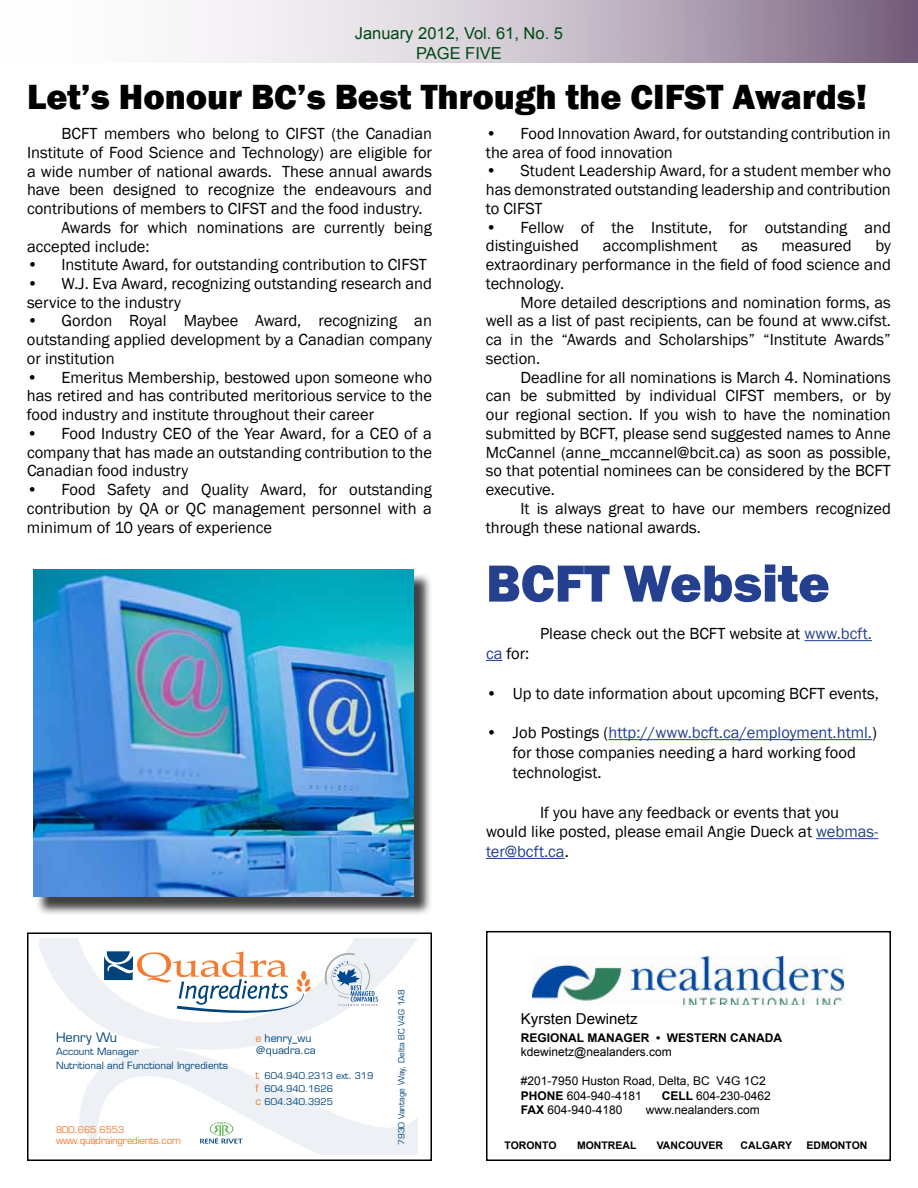
<style>
.page{position:relative;width:918px;height:1188px;background:#fff}
.page>*{position:absolute;margin:0;border:0;box-sizing:border-box;transform-origin:0 0}
.t1{font:800 54px "Franklin Gothic";color:#24408e}
.t2{font:800 36px "Franklin Gothic";color:#000}
.t3{font:16.5px/18.8px "Franklin Gothic";color:#000;text-align:justify}
.t4{font:16.5px/19.8px "Arial";color:#004712;text-align:center}
.t5{font:15px "Arial";color:#000}
.t6{font:12.75px "Eurostile";color:#00447b}
.t7{font:12px/14.4px "Arial";color:#000}
.t8{font:700 12px "Arial";color:#000}
.t9{font:700 10.5px "Arial";color:#000}
.t10{font:10.5px/12.6px "Eurostile";color:#00447b}
.t11{font:9.75px/13.5px "Eurostile";color:#00447b}
.t12{font:9.75px "Eurostile";letter-spacing:-.025em;color:#f47c30}
.t13{font:9px/12.6px "Eurostile";color:#00447b}
.t14{font:9px "Eurostile";color:#f47c30}
.t15{font:8.25px "Eurostile";color:#00447b}
.s1{color:#24408e}
.s2{color:#f47c30}
.s3{font-size:10.5px;color:#f47c30}
.s4{font-weight:700}
</style>
<div class="page">
<svg style="left:203px;top:0;width:715px;height:63px;background:#c3b9c6"></svg>
<img style="left:533px;top:956px;width:311px;height:49px">
<div style="left:486px;top:931px;width:405px;height:230px;border:2px solid #000"></div>
<svg style="left:40px;top:939px;width:378px;height:216px"></svg>
<svg style="left:104px;top:951px;width:207px;height:73px"></svg>
<svg style="left:200px;top:1122px;width:43px;height:22px"></svg>
<svg style="left:325px;top:953px;width:53px;height:53px;background:#cbd7e3"></svg>
<div style="left:27px;top:932px;width:405px;height:229px;border:2px solid #000"></div>
<hr style="left:804px;top:640px;width:68px;height:1px;background:#24408e">
<svg style="left:486px;top:660px;width:16px;height:1px"></svg>
<hr style="left:608px;top:739px;width:264px;height:1px;background:#24408e">
<hr style="left:816px;top:838px;width:62px;height:1px;background:#24408e">
<hr style="left:486px;top:858px;width:79px;height:1px;background:#24408e">
<div style="left:35px;top:572px;width:398px;height:344px;background:#000;opacity:.75"></div>
<img style="left:33px;top:570px;width:381px;height:327px">
<p class="t4" style="left:355px;top:23px;width:210px">January 2012, Vol. 61, No. 5<br>PAGE FIVE</p>
<h2 class="t2" style="left:27px;top:74px;width:842px">Let’s Honour BC’s Best Through the CIFST Awards!</h2>
<p class="t3" style="left:62px;top:125px;width:372px">BCFT members who belong to CIFST (the Canadian</p>
<p class="t3" style="left:27px;top:143px;width:407px">Institute of Food Science and Technology) are eligible for</p>
<p class="t3" style="left:27px;top:162px;width:407px">a wide number of national awards. These annual awards</p>
<p class="t3" style="left:27px;top:181px;width:406px">have been designed to recognize the endeavours and</p>
<p class="t3" style="left:27px;top:200px;width:397px">contributions of members to CIFST and the food industry.</p>
<p class="t3" style="left:62px;top:218px;width:372px">Awards for which nominations are currently being</p>
<p class="t3" style="left:27px;top:237px;width:124px">accepted include:</p>
<p class="t3" style="left:27px;top:256px;width:401px">• Institute Award, for outstanding contribution to CIFST</p>
<p class="t3" style="left:27px;top:274px;width:407px">• W.J. Eva Award, recognizing outstanding research and service to the industry</p>
<p class="t3" style="left:27px;top:312px;width:407px">• Gordon Royal Maybee Award, recognizing an outstanding applied development by a Canadian company or institution</p>
<p class="t3" style="left:27px;top:368px;width:407px">• Emeritus Membership, bestowed upon someone who has retired and has contributed meritorious service to the food industry and institute throughout their career</p>
<p class="t3" style="left:27px;top:424px;width:407px">• Food Industry CEO of the Year Award, for a CEO of a company that has made an outstanding contribution to the Canadian food industry</p>
<p class="t3" style="left:27px;top:481px;width:407px">• Food Safety and Quality Award, for outstanding contribution by QA or QC management personnel with a minimum of 10 years of experience</p>
<p class="t3" style="left:486px;top:124px;width:406px">• Food Innovation Award, for outstanding contribution in the area of food innovation</p>
<p class="t3" style="left:486px;top:162px;width:407px">• Student Leadership Award, for a student member who has demonstrated outstanding leadership and contribution to CIFST</p>
<p class="t3" style="left:486px;top:218px;width:407px">• Fellow of the Institute, for outstanding and distinguished</p>
<p class="t3" style="left:486px;top:237px;width:407px;text-indent:390px">by extraordinary performance in the field of food science and technology.</p>
<p class="t3" style="left:486px;top:293px;width:407px;text-indent:35px">More detailed descriptions and nomination forms, as well as a list of past recipients, can be found at www.cifst. ca in the “Awards and Scholarships” “Institute Awards” section.</p>
<p class="t3" style="left:486px;top:368px;width:407px;text-indent:35px">Deadline for all nominations is March 4. Nominations can be submitted by individual CIFST members, or by our regional section. If you wish to have the nomination submitted by BCFT, please send suggested names to Anne McCannel (anne_mccannel@bcit.ca) as soon as possible, so that potential nominees can be considered by the BCFT executive.</p>
<p class="t3" style="left:486px;top:499px;width:407px;text-indent:35px">It is always great to have our members recognized through these national awards.</p>
<h1 class="t1" style="left:486px;top:549px;width:345px">BCFT Website</h1>
<p class="t3" style="left:540px;top:625px;width:334px">Please check out the BCFT website at <span class="s1">www.bcft.</span></p>
<p class="t3" style="left:486px;top:645px;width:45px"><span class="s1">ca</span> for:</p>
<p class="t3" style="left:486px;top:684px;width:395px">• Up to date information about upcoming BCFT events,</p>
<p class="t3" style="left:513px;top:723px;width:365px;line-height:19.8px;text-align:left;text-indent:-27px">• Job Postings (<span class="s1">http://www.bcft.ca/employment.html.</span>) for those companies needing a hard working food technologist.</p>
<p class="t3" style="left:486px;top:803px;width:394px;line-height:19.8px;text-align:left;text-indent:54px">If you have any feedback or events that you would like posted, please email Angie Dueck at <span class="s1">webmas&shy;ter@bcft.ca</span>.</p>
<p class="t3" style="left:603px;top:237px;width:116px">accomplishment</p>
<p class="t3" style="left:741px;top:237px;width:18px">as</p>
<p class="t3" style="left:781px;top:237px;width:72px">measured</p>
<p class="t6" style="left:56px;top:1030px;width:63px">Henry Wu</p>
<p class="t11" style="left:56px;top:1045px;width:173px">Account Manager<br>Nutritional and Functional Ingredients</p>
<p class="t14" style="left:56px;top:1124px;width:70px">800.665.6553</p>
<p class="t12" style="left:56px;top:1134px;width:126px">www.quadraingredients.com</p>
<p class="t10" style="left:256px;top:1031px;width:62px"><span class="s2">e</span> henry_wu @quadra.ca</p>
<p class="t13" style="left:256px;top:1070px;width:119px"><span class="s3">t</span> 604.940.2313 ext. 319 <span class="s3">f</span> 604.940.1626<br><span class="s3">c</span> 604.340.3925</p>
<p class="t15" style="left:396px;top:1145px;width:157px;rotate:-90deg">7930 Vantage Way, Delta BC V4G 1A8</p>
<p class="t5" style="left:521px;top:1009px;width:118px">Kyrsten Dewinetz</p>
<p class="t8" style="left:521px;top:1030px;width:263px">REGIONAL MANAGER • WESTERN CANADA</p>
<p class="t7" style="left:521px;top:1045px;width:152px">kdewinetz@nealanders.com</p>
<p class="t7" style="left:521px;top:1074px;width:246px">#201-7950 Huston Road, Delta, BC V4G 1C2<br><span class="s4">PHONE</span> 604-940-4181</p>
<p class="t7" style="left:662px;top:1088px;width:111px"><span class="s4">CELL</span> 604-230-0462</p>
<p class="t7" style="left:521px;top:1103px;width:103px"><span class="s4">FAX</span> 604-940-4180</p>
<p class="t7" style="left:646px;top:1103px;width:116px">www.nealanders.com</p>
<p class="t9" style="left:504px;top:1138px;width:54px">TORONTO</p>
<p class="t9" style="left:577px;top:1138px;width:61px">MONTREAL</p>
<p class="t9" style="left:657px;top:1138px;width:68px">VANCOUVER</p>
<p class="t9" style="left:741px;top:1138px;width:53px">CALGARY</p>
<p class="t9" style="left:806px;top:1138px;width:63px">EDMONTON</p>
</div>
